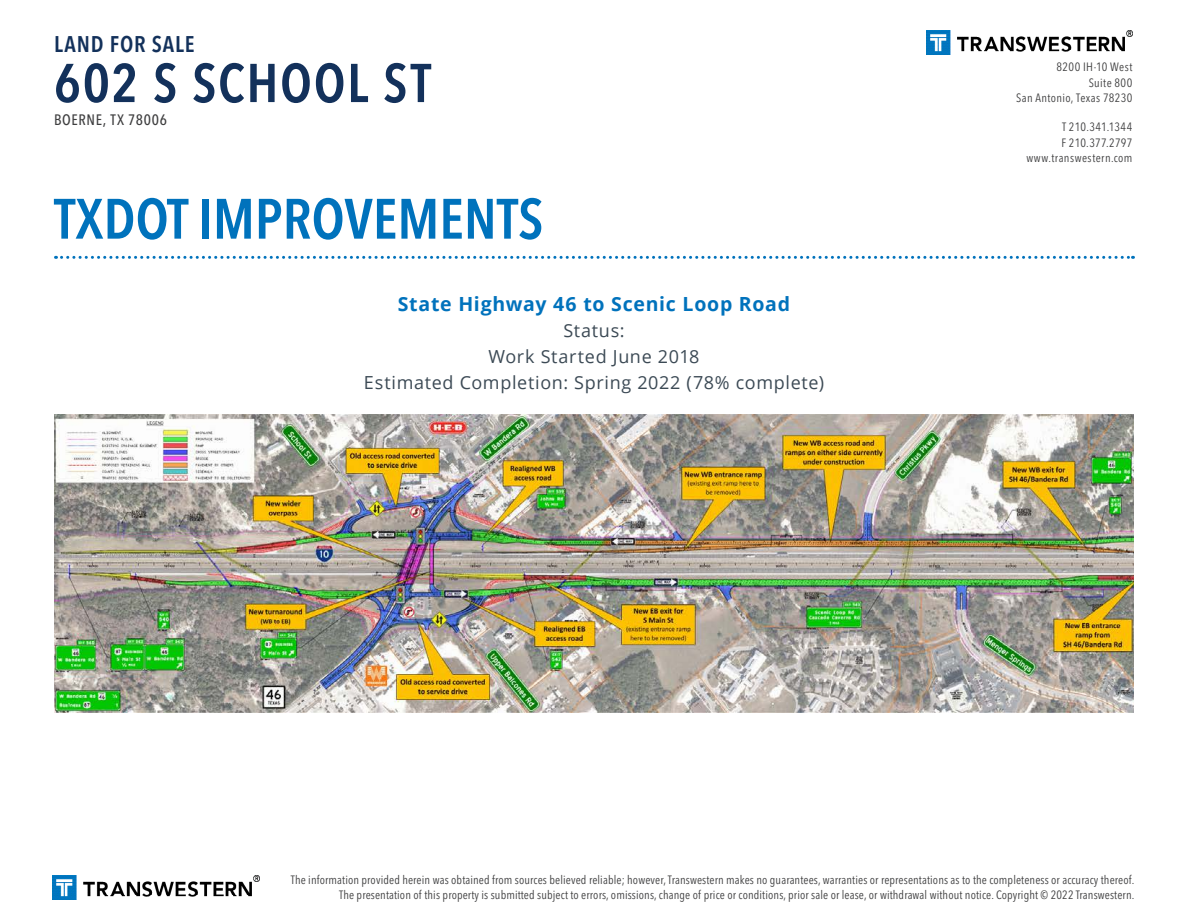
<style>
.page{position:relative;width:1188px;height:918px;background:#fff}
.page>*{position:absolute;margin:0;border:0;box-sizing:border-box;transform-origin:0 0}
.t1{font:600 condensed 56.25px "Avenir Next LT Pro";color:#0072bc}
.t2{font:600 condensed 54px "Avenir Next LT Pro";letter-spacing:.03em;color:#13315b}
.t3{font:600 condensed 22.5px "Avenir Next LT Pro";letter-spacing:.04em;color:#13315b}
.Section_Title{font:700 19.5px "Open Sans";letter-spacing:.035em;color:#0072bc}
.Section_Title-2{font:18px "Open Sans";letter-spacing:.035em;color:#3c4a55}
.t4{font:17.1px "Open Sans";color:#000}
.t5{font:600 17.1px "Open Sans";color:#000}
.t6{font:500 condensed 15px "Avenir Next LT Pro";letter-spacing:.045em;color:#3e3e3f}
.t7{font:condensed 12px/14.4px "Avenir Next LT Pro";letter-spacing:.01em;color:#3e3e3f;text-align:right}
.t8{font:condensed 12px/15.3px "Avenir Next LT Pro";letter-spacing:.035em;color:#3e3e3f;text-align:right}
</style>
<div class="page">
<img style="left:926px;top:31px;width:206px;height:24px">
<img style="left:53px;top:876px;width:206px;height:24px">
<svg style="left:56px;top:256px;width:1077px;height:3px"></svg>
<img style="left:54px;top:415px;width:1079px;height:298px">
<h3 class="t3" style="left:54px;top:31px;width:142px">LAND FOR SALE</h3>
<h2 class="t2" style="left:54px;top:50px;width:379px">602 S SCHOOL ST</h2>
<p class="t6" style="left:54px;top:110px;width:115px">BOERNE, TX 78006</p>
<p class="t1" style="left:54px;top:185px;width:491px">TXDOT IMPROVEMENTS</p>
<p class="Section_Title" style="left:398px;top:290px;width:394px">State Highway 46 to Scenic Loop Road</p>
<p class="Section_Title-2" style="left:563px;top:318px;width:63px">Status:</p>
<p class="Section_Title-2" style="left:488px;top:344px;width:213px">Work Started June 2018</p>
<p class="Section_Title-2" style="left:364px;top:370px;width:462px">Estimated Completion: Spring 2022 (78% complete)</p>
<p class="t5" style="left:564px;top:316px;width:58px">Status:</p>
<p class="t4" style="left:484px;top:337px;width:218px">• Work started in June 2018</p>
<p class="t8" style="left:1016px;top:59px;width:118px">8200 IH-10 West<br>Suite 800<br>San Antonio, Texas 78230</p>
<p class="t8" style="left:1026px;top:119px;width:108px">T 210.341.1344<br>F 210.377.2797 www.transwestern.com</p>
<p class="t7" style="left:291px;top:873px;width:845px">The information provided herein was obtained from sources believed reliable; however, Transwestern makes no guarantees, warranties or representations as to the completeness or accuracy thereof.<br>The presentation of this property is submitted subject to errors, omissions, change of price or conditions, prior sale or lease, or withdrawal without notice. Copyright © 2022 Transwestern.</p>
</div>
